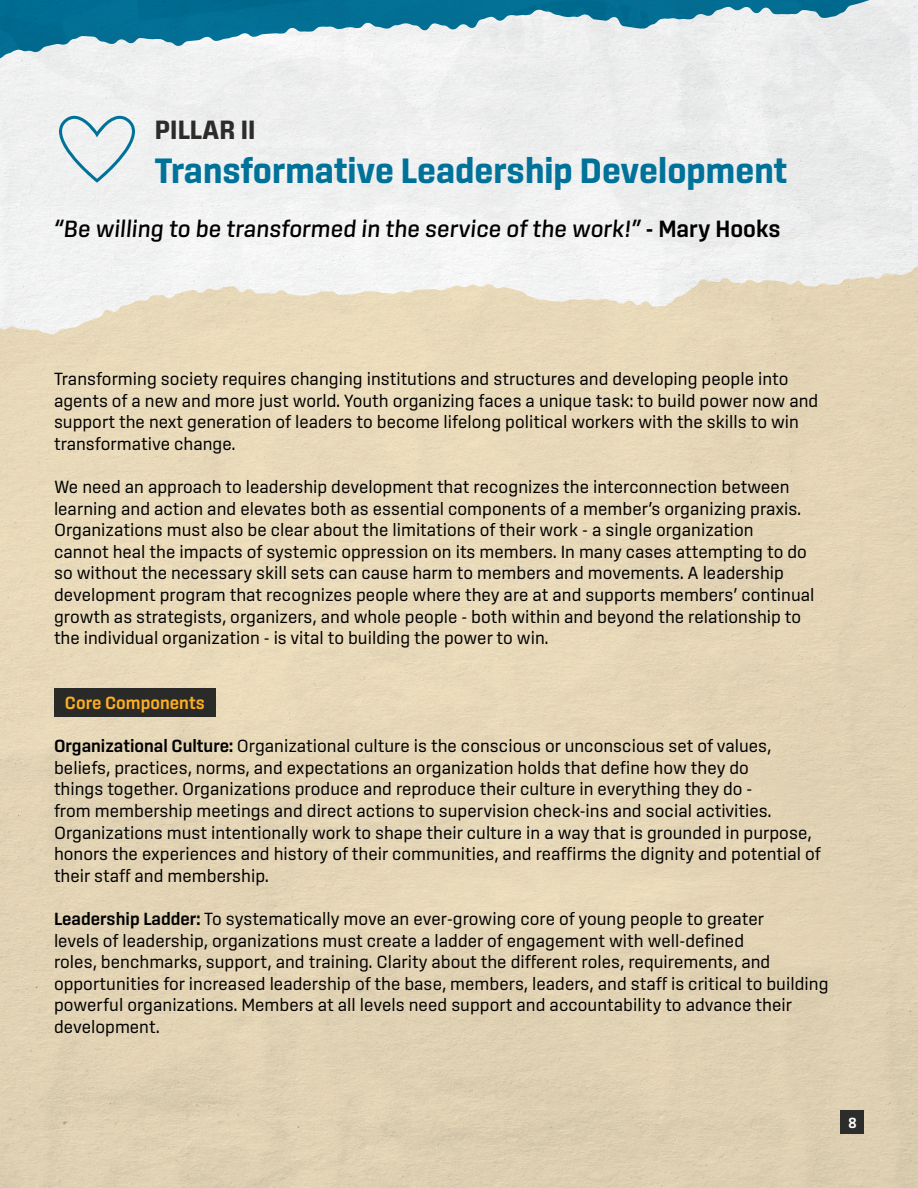
<style>
.page{position:relative;width:918px;height:1188px;background:#fff}
.page>*{position:absolute;margin:0;border:0;box-sizing:border-box;transform-origin:0 0}
.t1{font:700 36px "Sinter";color:#007299}
.t2{font:700 27px "Sinter";color:#2c2c2b}
.t3{font:italic 500 24px "Sinter";color:#000}
.t4{font:18px/21.6px "Sinter";color:#000}
.t5{font:600 18px "Sinter";color:#fcaf22}
.t6{font:600 15px "Sinter";color:#fff}
.s1{font-weight:600;font-style:normal}
.s2{font-weight:600}
</style>
<div class="page">
<img style="left:0;top:0;width:918px;height:1188px">
<div style="left:841px;top:1111px;width:23px;height:23px;background:#2c2c2b"></div>
<img style="left:0;top:0;width:913px;height:270px">
<svg style="left:59px;top:115px;width:76px;height:68px"></svg>
<h2 class="t2" style="left:155px;top:114px;width:102px">PILLAR II</h2>
<h1 class="t1" style="left:155px;top:149px;width:634px">Transformative Leadership Development</h1>
<h3 class="t3" style="left:54px;top:215px;width:728px">“Be willing to be transformed in the service of the work!” <span class="s1">- Mary Hooks</span></h3>
<p class="t4" style="left:54px;top:368px;width:766px">Transforming society requires changing institutions and structures and developing people into agents of a new and more just world. Youth organizing faces a unique task: to build power now and support the next generation of leaders to become lifelong political workers with the skills to win transformative change.</p>
<p class="t4" style="left:54px;top:476px;width:762px">We need an approach to leadership development that recognizes the interconnection between learning and action and elevates both as essential components of a member’s organizing praxis.<br>Organizations must also be clear about the limitations of their work - a single organization<br>cannot heal the impacts of systemic oppression on its members. In many cases attempting to do so without the necessary skill sets can cause harm to members and movements. A leadership development program that recognizes people where they are at and supports members’ continual growth as strategists, organizers, and whole people - both within and beyond the relationship to the individual organization - is vital to building the power to win.</p>
<p class="t5" style="left:65px;top:692px;width:141px">Core Components</p>
<p class="t4" style="left:54px;top:735px;width:768px"><span class="s2">Organizational Culture:</span> Organizational culture is the conscious or unconscious set of values, beliefs, practices, norms, and expectations an organization holds that define how they do<br>things together. Organizations produce and reproduce their culture in everything they do -<br>from membership meetings and direct actions to supervision check-ins and social activities.<br>Organizations must intentionally work to shape their culture in a way that is grounded in purpose, honors the experiences and history of their communities, and reaffirms the dignity and potential of their staff and membership.</p>
<p class="t4" style="left:54px;top:908px;width:776px"><span class="s2">Leadership Ladder:</span> To systematically move an ever-growing core of young people to greater<br>levels of leadership, organizations must create a ladder of engagement with well-defined<br>roles, benchmarks, support, and training. Clarity about the different roles, requirements, and opportunities for increased leadership of the base, members, leaders, and staff is critical to building powerful organizations. Members at all levels need support and accountability to advance their development.</p>
<p class="t6" style="left:848px;top:1114px;width:10px">8</p>
</div>
